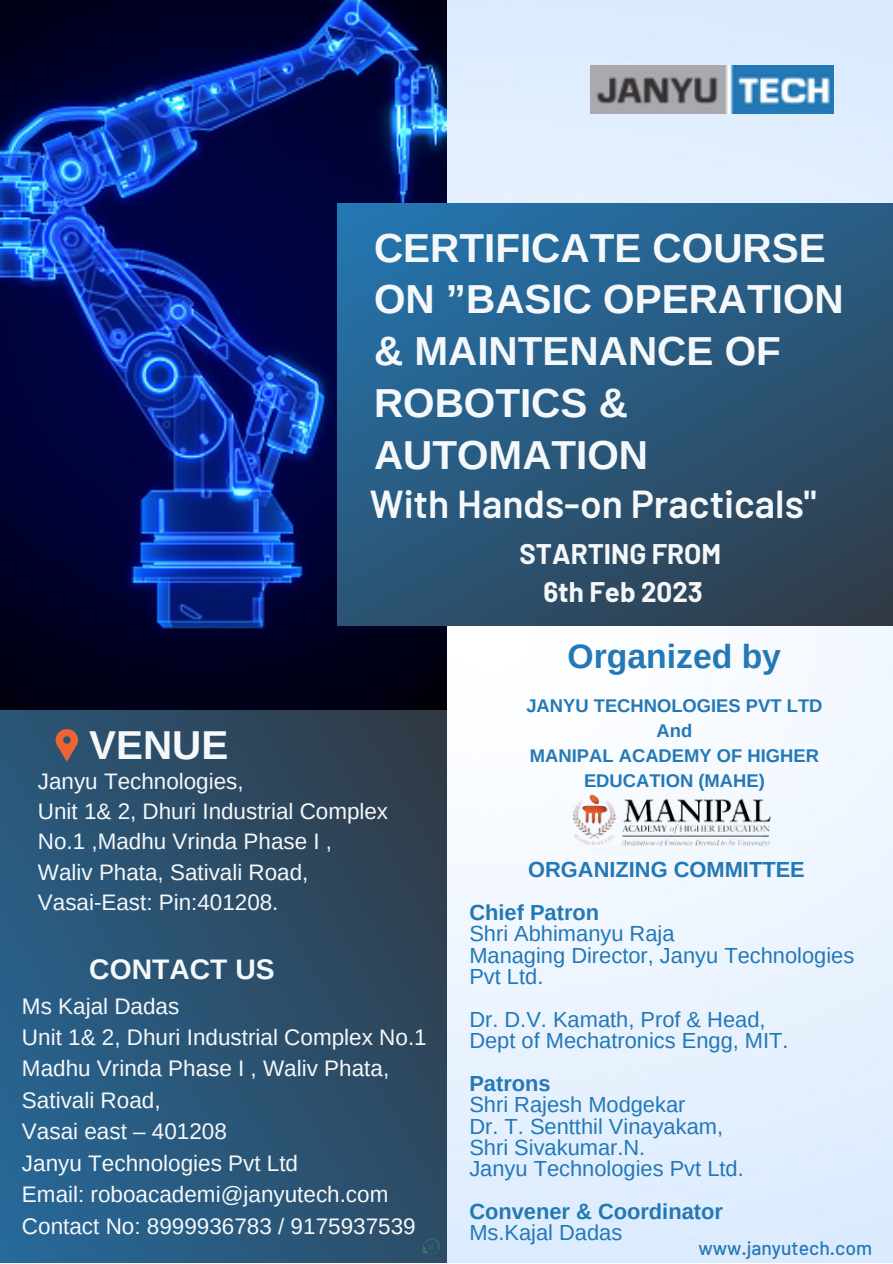
<style>
.page{position:relative;width:893px;height:1264px;background:#fff}
.page>*{position:absolute;margin:0;border:0;box-sizing:border-box;transform-origin:0 0}
.t1{font:700 40.5px/51.8px "Arimo";color:#f5f8fa}
.t2{font:700 40.35px "Arimo";color:#f4f8fa}
.t3{font:600 39px "Barlow";color:#f5f8fa}
.t4{font:700 33.75px "Arimo";color:#2378b5}
.t5{font:700 28.2px "Arimo";color:#f5f8fa}
.t6{font:700 27.75px/38.2px "Barlow";color:#f5f8fa;text-align:center}
.t7{font:22.5px/31.5px "Arimo";color:#f5f8fa}
.t8{font:22.35px/30.3px "Arimo";color:#f5f8fa}
.t9{font:21.9px/21.3px "Arimo";color:#2378b5}
.t10{font:700 21.9px/42.8px "Arimo";color:#2378b5}
.t11{font:500 19.35px "Barlow";color:#2378b5}
.t12{font:700 18.45px/24.8px "Arimo";color:#2378b5;text-align:center}
</style>
<div class="page">
<img style="left:446px;top:0;width:446px;height:1262px">
<svg style="left:0;top:709px;width:446px;height:553px;background:#2b516e"></svg>
<img style="left:0;top:0;width:446px;height:709px">
<svg style="left:337px;top:204px;width:555px;height:421px;background:#29587c"></svg>
<img style="left:590px;top:65px;width:243px;height:48px">
<img style="left:569px;top:781px;width:205px;height:77px">
<svg style="left:56px;top:729px;width:22px;height:32px"></svg>
<img style="left:421px;top:1235px;width:19px;height:22px">
<h1 class="t1" style="left:374px;top:222px;width:471px">CERTIFICATE COURSE<br>ON ”BASIC OPERATION &amp; MAINTENANCE OF<br>ROBOTICS &amp;<br>AUTOMATION</h1>
<h3 class="t3" style="left:370px;top:479px;width:448px">With Hands-on Practicals"</h3>
<h2 class="t2" style="left:89px;top:722px;width:140px">VENUE</h2>
<p class="t8" style="left:38px;top:765px;width:352px">Janyu Technologies,<br>Unit 1&amp; 2, Dhuri Industrial Complex<br>No.1 ,Madhu Vrinda Phase I ,<br>Waliv Phata, Sativali Road,<br>Vasai-East: Pin:401208.</p>
<p class="t5" style="left:89px;top:953px;width:187px">CONTACT US</p>
<p class="t7" style="left:22px;top:989px;width:406px">Ms Kajal Dadas<br>Unit 1&amp; 2, Dhuri Industrial Complex No.1<br>Madhu Vrinda Phase I , Waliv Phata,<br>Sativali Road,<br>Vasai east – 401208<br>Janyu Technologies Pvt Ltd<br>Email: roboacademi@janyutech.com<br>Contact No: 8999936783 / 9175937539</p>
<p class="t6" style="left:519px;top:533px;width:203px">STARTING FROM<br>6th Feb 2023</p>
<h3 class="t4" style="left:567px;top:637px;width:215px">Organized by</h3>
<p class="t12" style="left:526px;top:693px;width:298px">JANYU TECHNOLOGIES PVT LTD<br>And<br>MANIPAL ACADEMY OF HIGHER<br>EDUCATION (MAHE)</p>
<p class="t10" style="left:469px;top:848px;width:337px;text-indent:59px">ORGANIZING COMMITTEE<br>Chief Patron</p>
<p class="t9" style="left:469px;top:923px;width:386px">Shri Abhimanyu Raja<br>Managing Director, Janyu Technologies<br>Pvt Ltd.</p>
<p class="t9" style="left:469px;top:1008px;width:321px">Dr. D.V. Kamath, Prof &amp; Head,<br>Dept of Mechatronics Engg, MIT.</p>
<p class="t10" style="left:469px;top:1061px;width:83px">Patrons</p>
<p class="t9" style="left:469px;top:1093px;width:276px">Shri Rajesh Modgekar<br>Dr. T. Sentthil Vinayakam,<br>Shri Sivakumar.N.<br>Janyu Technologies Pvt Ltd.</p>
<p class="t10" style="left:469px;top:1189px;width:255px">Convener &amp; Coordinator</p>
<p class="t9" style="left:469px;top:1222px;width:154px">Ms.Kajal Dadas</p>
<p class="t11" style="left:698px;top:1235px;width:175px">www.janyutech.com</p>
</div>
